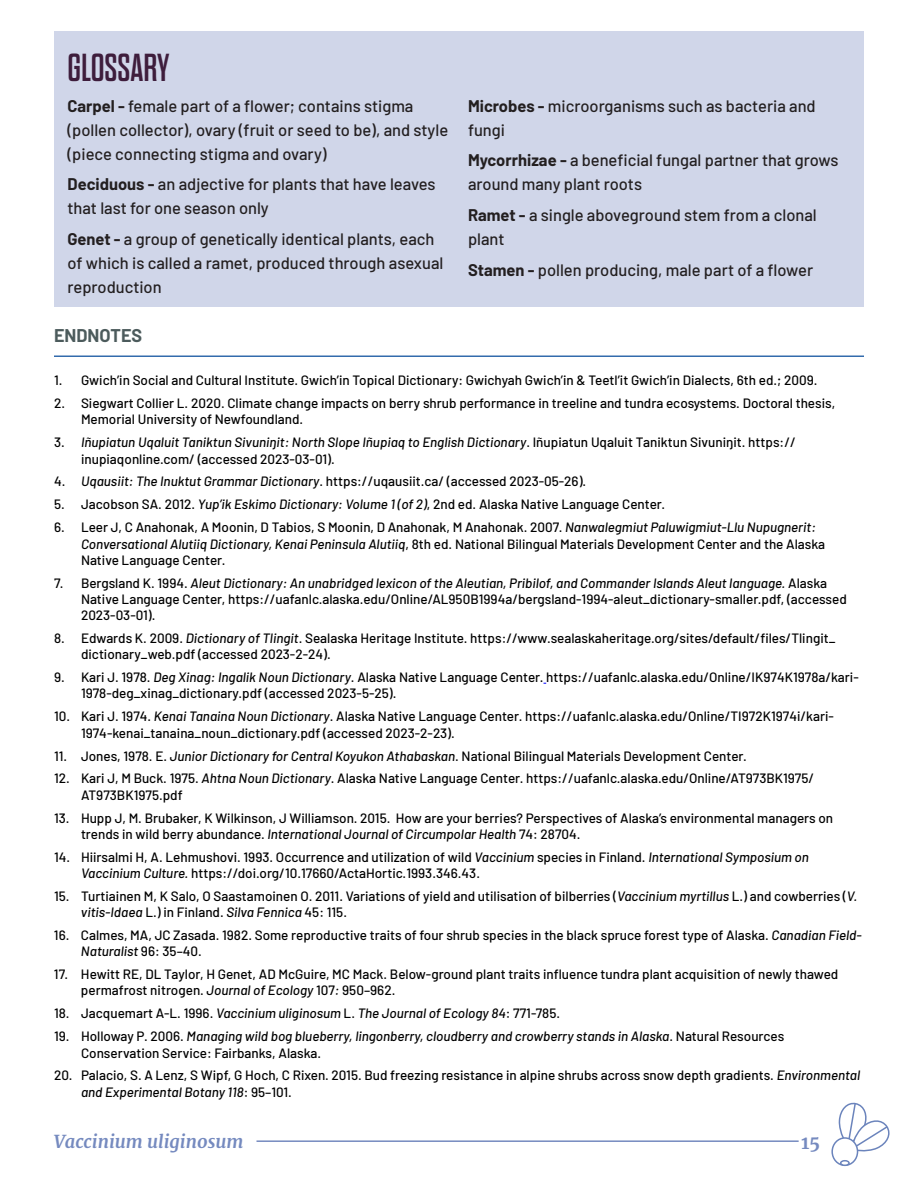
<style>
.page{position:relative;width:918px;height:1188px;background:#fff}
.page>*{position:absolute;margin:0;border:0;box-sizing:border-box;transform-origin:0 0}
.Heading_2{font:39px "Dharma Gothic E";color:#3e1d3c}
.t1{font:italic 700 18px "Merriweather";color:#758abf}
.Heading_3{font:700 18px "Barlow";color:#4c5b5c}
.t2{font:700 18px "Merriweather";color:#758abf}
.body{font:500 16.5px/24px "Barlow";color:#231f20}
.t3{font:500 13.5px/16.2px "Barlow";color:#000}
.t4{font:italic 500 13.5px/16.2px "Barlow";color:#000}
.s1{font-weight:700}
.s2{font-style:italic}
.s3{font-style:normal}
</style>
<div class="page">
<div style="left:54px;top:31px;width:810px;height:276px;background:#d0d6e9"></div>
<hr style="left:54px;top:356px;width:810px;height:1px;background:#336bac">
<hr style="left:256px;top:1140px;width:543px;height:2px;background:#758abf">
<svg style="left:838px;top:1102px;width:52px;height:51px"></svg>
<div style="left:832px;top:1138px;width:26px;height:27px;background:#fff;border-radius:50%"></div>
<div style="left:831px;top:1137px;width:27px;height:29px;border:2px solid #6b84bc;border-radius:50%"></div>
<div style="left:840px;top:1160px;width:10px;height:6px;border:2px solid #6b84bc;border-radius:50%"></div>
<p class="Heading_2" style="left:68px;top:48px;width:103px">GLOSSARY</p>
<p class="body" style="left:68px;top:92px;width:382px"><span class="s1">Carpel -</span> female part of a flower; contains stigma (pollen collector), ovary (fruit or seed to be), and style (piece connecting stigma and ovary)</p>
<p class="body" style="left:68px;top:171px;width:370px"><span class="s1">Deciduous -</span> an adjective for plants that have leaves that last for one season only</p>
<p class="body" style="left:68px;top:226px;width:377px"><span class="s1">Genet -</span> a group of genetically identical plants, each of which is called a ramet, produced through asexual reproduction</p>
<p class="body" style="left:468px;top:92px;width:349px"><span class="s1">Microbes -</span> microorganisms such as bacteria and fungi</p>
<p class="body" style="left:468px;top:147px;width:372px"><span class="s1">Mycorrhizae -</span> a beneficial fungal partner that grows around many plant roots</p>
<p class="body" style="left:468px;top:202px;width:350px"><span class="s1">Ramet -</span> a single aboveground stem from a clonal plant</p>
<p class="body" style="left:468px;top:257px;width:347px"><span class="s1">Stamen -</span> pollen producing, male part of a flower</p>
<p class="Heading_3" style="left:54px;top:322px;width:90px">ENDNOTES</p>
<p class="t3" style="left:54px;top:371px;width:765px">1. Gwich’in Social and Cultural Institute. Gwich’in Topical Dictionary: Gwichyah Gwich’in &amp; Teetl’it Gwich’in Dialects, 6th ed.; 2009.</p>
<p class="t3" style="left:81px;top:394px;width:756px;text-indent:-27px">2. Siegwart Collier L. 2020. Climate change impacts on berry shrub performance in treeline and tundra ecosystems. Doctoral thesis,<br>Memorial University of Newfoundland.</p>
<p class="t3" style="left:81px;top:433px;width:716px;text-indent:-27px">3. <span class="s2">Iñupiatun Uqaluit Taniktun Sivuniŋit: North Slope Iñupiaq to English Dictionary</span>. Iñupiatun Uqaluit Taniktun Sivuniŋit. https:// inupiaqonline.com/ (accessed 2023-03-01).</p>
<p class="t3" style="left:54px;top:472px;width:534px">4. <span class="s2">Uqausiit: The Inuktut Grammar Dictionary</span>. https://uqausiit.ca/ (accessed 2023-05-26).</p>
<p class="t3" style="left:54px;top:495px;width:613px">5. Jacobson SA. 2012. <span class="s2">Yup’ik Eskimo Dictionary: Volume 1 (of 2)</span>, 2nd ed. Alaska Native Language Center.</p>
<p class="t3" style="left:81px;top:518px;width:746px;text-indent:-27px">6. Leer J, C Anahonak, A Moonin, D Tabios, S Moonin, D Anahonak, M Anahonak. 2007. <span class="s2">Nanwalegmiut Paluwigmiut-Llu Nupugnerit:<br>Conversational Alutiiq Dictionary, Kenai Peninsula Alutiiq</span>, 8th ed. National Bilingual Materials Development Center and the Alaska<br>Native Language Center.</p>
<p class="t3" style="left:81px;top:574px;width:767px;text-indent:-27px">7. Bergsland K. 1994. <span class="s2">Aleut Dictionary: An unabridged lexicon of the Aleutian, Pribilof, and Commander Islands Aleut language.</span> Alaska<br>Native Language Center, https://uafanlc.alaska.edu/Online/AL950B1994a/bergsland-1994-aleut_dictionary-smaller.pdf, (accessed<br>2023-03-01).</p>
<p class="t3" style="left:81px;top:629px;width:756px;text-indent:-27px">8. Edwards K. 2009. <span class="s2">Dictionary of Tlingit</span>. Sealaska Heritage Institute. https://www.sealaskaheritage.org/sites/default/files/Tlingit_ dictionary_web.pdf (accessed 2023-2-24).</p>
<p class="t3" style="left:81px;top:668px;width:779px;text-indent:-27px">9. Kari J. 1978. <span class="s2">Deg Xinag: Ingalik Noun Dictionary</span>. Alaska Native Language Center. https://uafanlc.alaska.edu/Online/IK974K1978a/kari-<br>1978-deg_xinag_dictionary.pdf (accessed 2023-5-25).</p>
<p class="t3" style="left:81px;top:707px;width:754px;text-indent:-27px">10. Kari J. 1974. <span class="s2">Kenai Tanaina Noun Dictionary</span>. Alaska Native Language Center. https://uafanlc.alaska.edu/Online/TI972K1974i/kari-<br>1974-kenai_tanaina_noun_dictionary.pdf (accessed 2023-2-23).</p>
<p class="t3" style="left:54px;top:746px;width:694px">11. Jones, 1978. E. <span class="s2">Junior Dictionary for Central Koyukon Athabaskan</span>. National Bilingual Materials Development Center.</p>
<p class="t3" style="left:81px;top:769px;width:735px;text-indent:-27px">12. Kari J, M Buck. 1975. <span class="s2">Ahtna Noun Dictionary</span>. Alaska Native Language Center. https://uafanlc.alaska.edu/Online/AT973BK1975/<br>AT973BK1975.pdf</p>
<p class="t3" style="left:81px;top:809px;width:754px;text-indent:-27px">13. Hupp J, M. Brubaker, K Wilkinson, J Williamson. 2015. How are your berries? Perspectives of Alaska’s environmental managers on trends in wild berry abundance. <span class="s2">International Journal of Circumpolar Health</span> 74: 28704.</p>
<p class="t3" style="left:81px;top:848px;width:730px;text-indent:-27px">14. Hiirsalmi H, A. Lehmushovi. 1993. Occurrence and utilization of wild <span class="s2">Vaccinium</span> species in Finland. <span class="s2">International Symposium on<br>Vaccinium Culture.</span> https://doi.org/10.17660/ActaHortic.1993.346.43.</p>
<p class="t3" style="left:81px;top:887px;width:778px;text-indent:-27px">15. Turtiainen M, K Salo, O Saastamoinen O. 2011. Variations of yield and utilisation of bilberries (<span class="s2">Vaccinium myrtillus</span> L.) and cowberries (<span class="s2">V. vitis-Idaea</span> L.) in Finland. <span class="s2">Silva Fennica</span> 45: 115.</p>
<p class="t3" style="left:81px;top:926px;width:782px;text-indent:-27px">16. Calmes, MA, JC Zasada. 1982. Some reproductive traits of four shrub species in the black spruce forest type of Alaska. <span class="s2">Canadian Field-<br>Naturalist</span> 96: 35–40.</p>
<p class="t3" style="left:81px;top:965px;width:759px;text-indent:-27px">17. Hewitt RE, DL Taylor, H Genet, AD McGuire, MC Mack. Below‐ground plant traits influence tundra plant acquisition of newly thawed permafrost nitrogen. <span class="s2">Journal of Ecology</span> 107<span class="s2">:</span> 950–962.</p>
<p class="t4" style="left:54px;top:1004px;width:508px"><span class="s3">18. Jacquemart A-L. 1996.</span> Vaccinium uliginosum <span class="s3">L.</span> The Journal of Ecology 84<span class="s3">: 771-785.</span></p>
<p class="t4" style="left:81px;top:1027px;width:705px;text-indent:-27px"><span class="s3">19. Holloway P. 2006.</span> Managing wild bog blueberry, lingonberry, cloudberry and crowberry stands in Alaska<span class="s3">. Natural Resources<br>Conservation Service: Fairbanks, Alaska.</span></p>
<p class="t3" style="left:81px;top:1066px;width:781px;text-indent:-27px">20. Palacio, S. A Lenz, S Wipf, G Hoch, C Rixen. 2015. Bud freezing resistance in alpine shrubs across snow depth gradients. <span class="s2">Environmental and Experimental Botany 118</span>: 95–101.</p>
<h2 class="t1" style="left:54px;top:1129px;width:191px">Vaccinium uliginosum</h2>
<h2 class="t2" style="left:801px;top:1130px;width:21px">15</h2>
</div>
